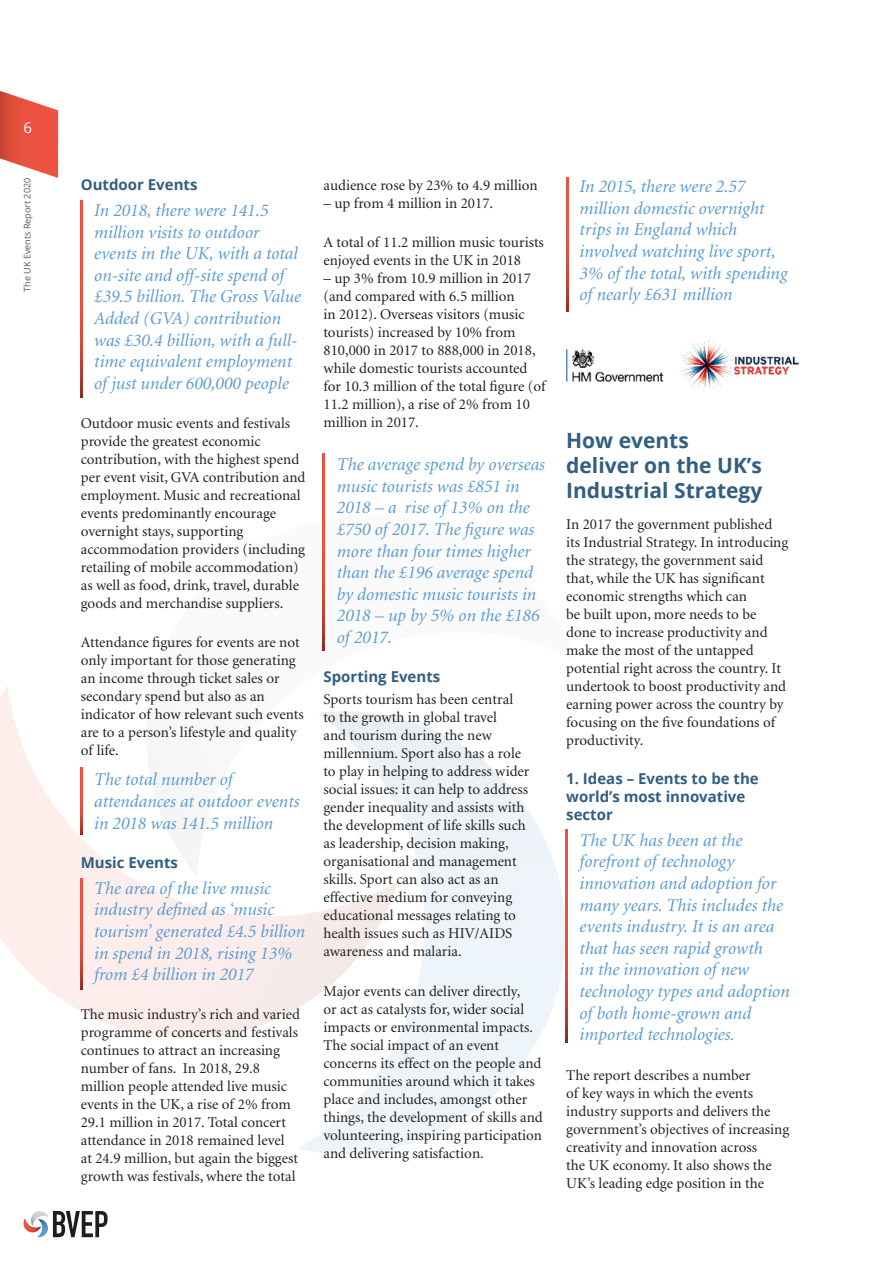
<style>
.page{position:relative;width:893px;height:1263px;background:#fff}
.page>*{position:absolute;margin:0;border:0;box-sizing:border-box;transform-origin:0 0}
.Body_Heading_Larger{font:700 21px/25.2px "Open Sans";color:#315e81}
.Liftout_Text{font:italic 18px/21.6px "Minion";color:#5a9bd3}
.Body_Text{font:15px/18px "Minion";color:#231f20}
.Body_Heading{font:700 15px/18px "Open Sans";color:#315e81}
.t1{font:15px "Open Sans";color:#fff}
.t2{font:9px "Open Sans";color:#57585a}
</style>
<div class="page">
<svg style="left:0;top:91px;width:58px;height:87px"></svg>
<svg style="left:0;top:686px;width:297px;height:352px"></svg>
<svg style="left:297px;top:877px;width:271px;height:277px"></svg>
<svg style="left:115px;top:686px;width:453px;height:191px"></svg>
<svg style="left:23px;top:1211px;width:85px;height:26px"></svg>
<img style="left:566px;top:340px;width:233px;height:51px">
<svg style="left:81px;top:201px;width:2px;height:197px"></svg>
<svg style="left:322px;top:454px;width:3px;height:197px"></svg>
<svg style="left:81px;top:767px;width:2px;height:67px"></svg>
<svg style="left:81px;top:879px;width:2px;height:110px"></svg>
<svg style="left:565px;top:829px;width:2px;height:214px"></svg>
<svg style="left:566px;top:177px;width:2px;height:134px"></svg>
<p class="t1" style="left:23px;top:117px;width:10px">6</p>
<p class="t2" style="left:21px;top:291px;width:115px;rotate:-90deg">The UK Events Report 2020</p>
<p class="Body_Heading" style="left:81px;top:175px;width:118px">Outdoor Events</p>
<p class="Liftout_Text" style="left:94px;top:200px;width:208px">In 2018, there were 141.5 million visits to outdoor events in the UK, with a total on-site and off-site spend of £39.5 billion. The Gross Value<br>Added (GVA) contribution was £30.4 billion, with a full&shy;time equivalent employment of just under 600,000 people</p>
<p class="Body_Text" style="left:81px;top:415px;width:226px">Outdoor music events and festivals provide the greatest economic contribution, with the highest spend per event visit, GVA contribution and employment. Music and recreational events predominantly encourage overnight stays, supporting accommodation providers (including retailing of mobile accommodation) as well as food, drink, travel, durable goods and merchandise suppliers.</p>
<p class="Body_Text" style="left:81px;top:634px;width:225px">Attendance figures for events are not only important for those generating an income through ticket sales or secondary spend but also as an indicator of how relevant such events are to a person’s lifestyle and quality of life.</p>
<p class="Liftout_Text" style="left:94px;top:769px;width:207px">The total number of attendances at outdoor events in 2018 was 141.5 million</p>
<p class="Body_Heading" style="left:81px;top:853px;width:99px">Music Events</p>
<p class="Liftout_Text" style="left:94px;top:878px;width:213px">The area of the live music industry defined as ‘music tourism’ generated £4.5 billion in spend in 2018, rising 13% from £4 billion in 2017</p>
<p class="Body_Text" style="left:81px;top:1006px;width:221px">The music industry’s rich and varied programme of concerts and festivals continues to attract an increasing number of fans. In 2018, 29.8 million people attended live music events in the UK, a rise of 2% from 29.1 million in 2017. Total concert attendance in 2018 remained level<br>at 24.9 million, but again the biggest growth was festivals, where the total</p>
<p class="Body_Text" style="left:323px;top:177px;width:216px">audience rose by 23% to 4.9 million</p>
<p class="Body_Text" style="left:323px;top:195px;width:171px">– up from 4 million in 2017.</p>
<p class="Body_Text" style="left:323px;top:234px;width:222px">A total of 11.2 million music tourists enjoyed events in the UK in 2018</p>
<p class="Body_Text" style="left:323px;top:270px;width:223px">– up 3% from 10.9 million in 2017 (and compared with 6.5 million<br>in 2012). Overseas visitors (music tourists) increased by 10% from<br>810,000 in 2017 to 888,000 in 2018, while domestic tourists accounted for 10.3 million of the total figure (of<br>11.2 million), a rise of 2% from 10 million in 2017.</p>
<p class="Liftout_Text" style="left:336px;top:454px;width:210px">The average spend by overseas music tourists was £851 in<br>2018 – a rise of 13% on the £750 of 2017. The figure was more than four times higher than the £196 average spend by domestic music tourists in<br>2018 – up by 5% on the £186 of 2017.</p>
<p class="Body_Heading" style="left:323px;top:667px;width:118px">Sporting Events</p>
<p class="Body_Text" style="left:323px;top:691px;width:207px">Sports tourism has been central<br>to the growth in global travel<br>and tourism during the new millennium. Sport also has a role to play in helping to address wider social issues: it can help to address gender inequality and assists with the development of life skills such as leadership, decision making, organisational and management skills. Sport can also act as an effective medium for conveying educational messages relating to health issues such as HIV/AIDS awareness and malaria.</p>
<p class="Body_Text" style="left:323px;top:982px;width:221px">Major events can deliver directly,<br>or act as catalysts for, wider social impacts or environmental impacts.<br>The social impact of an event concerns its effect on the people and communities around which it takes place and includes, amongst other things, the development of skills and volunteering, inspiring participation and delivering satisfaction.</p>
<p class="Liftout_Text" style="left:579px;top:176px;width:209px">In 2015, there were 2.57 million domestic overnight trips in England which involved watching live sport,<br>3% of the total, with spending of nearly £631 million</p>
<p class="Body_Heading_Larger" style="left:566px;top:427px;width:198px">How events deliver on the UK’s<br>Industrial Strategy</p>
<p class="Body_Text" style="left:566px;top:515px;width:224px">In 2017 the government published its Industrial Strategy. In introducing the strategy, the government said that, while the UK has significant economic strengths which can<br>be built upon, more needs to be done to increase productivity and make the most of the untapped potential right across the country. It undertook to boost productivity and earning power across the country by focusing on the five foundations of productivity.</p>
<p class="Body_Heading" style="left:566px;top:769px;width:194px">1. Ideas – Events to be the world’s most innovative sector</p>
<p class="Liftout_Text" style="left:579px;top:830px;width:212px">The UK has been at the forefront of technology innovation and adoption for many years. This includes the events industry. It is an area that has seen rapid growth<br>in the innovation of new technology types and adoption of both home-grown and imported technologies.</p>
<p class="Body_Text" style="left:566px;top:1066px;width:225px">The report describes a number<br>of key ways in which the events industry supports and delivers the government’s objectives of increasing creativity and innovation across<br>the UK economy. It also shows the UK’s leading edge position in the</p>
</div>
